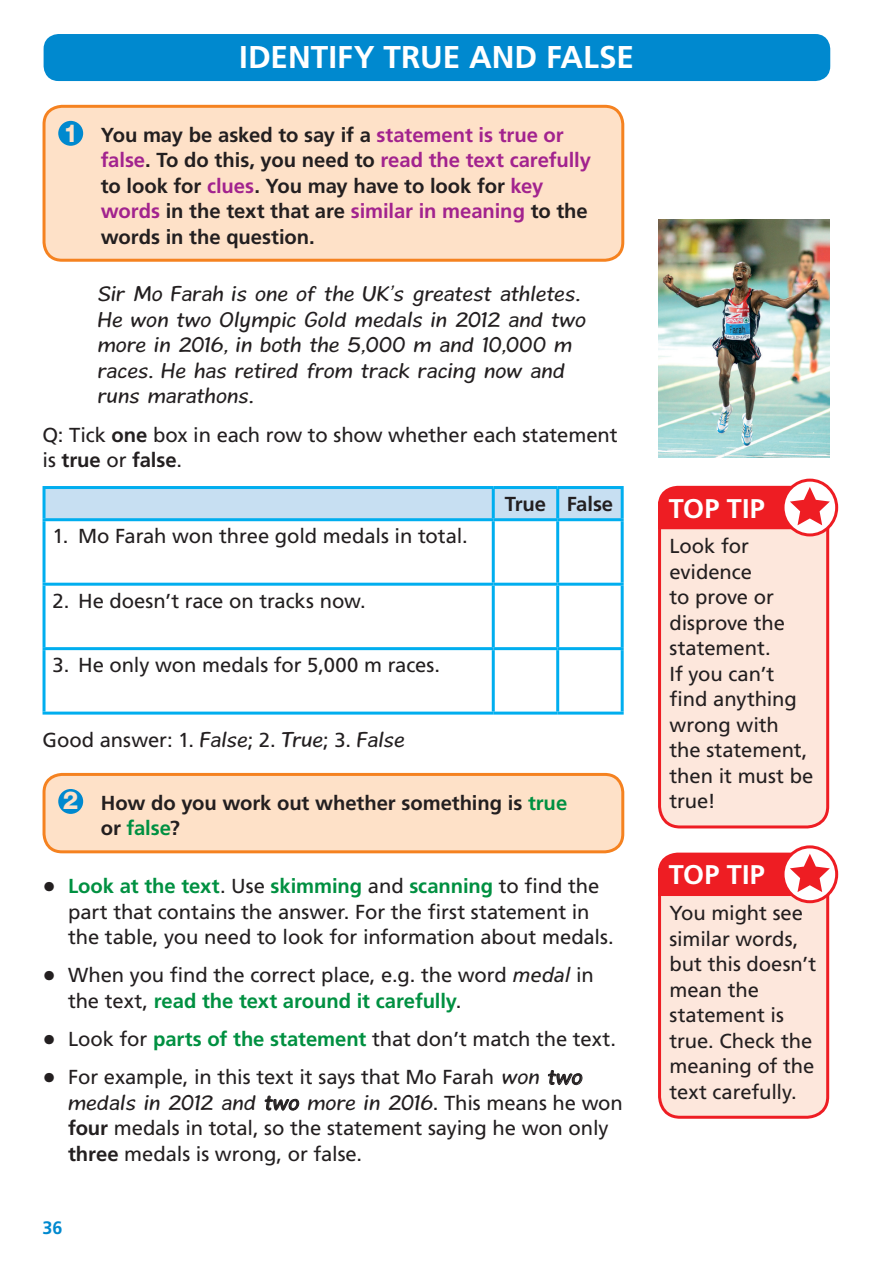
<style>
.page{position:relative;width:893px;height:1263px;background:#fff}
.page>*{position:absolute;margin:0;border:0;box-sizing:border-box;transform-origin:0 0}
.t1{font:700 31.5px "Frutiger LT Std";color:#fff}
.t2{font:700 27px "Frutiger LT Std";letter-spacing:.005em;color:#fff}
.t3{font:26.25px/25.5px "Stripwriter";letter-spacing:-.005em;color:#231f20}
.t4{font:800 24.75px "Helvetica Neue LT Std";color:#fee1c8;scale:.89 1}
.t5{font:800 24.75px "Helvetica Neue LT Std";color:#fee1c8}
.t6{font:20.25px/25.5px "Frutiger LT Std";letter-spacing:-.005em;color:#231f20}
.t7{font:700 20.25px/25.5px "Frutiger LT Std";letter-spacing:-.005em;color:#231f20}
.t8{font:700 18px "Frutiger LT Std";color:#0089cf}
.s1{color:#a2238e}
.s2{font-weight:700}
.s3{font-family:"Stripwriter";font-size:26.25px}
.s4{color:#009041}
.s5{font-size:27px}
.s6{font-weight:700;color:#009041}
.s7{font-style:italic}
.s8{font-family:"Frutiger LT Std";font-size:20.25px}
</style>
<div class="page">
<div style="left:46px;top:36px;width:782px;height:43px;background:#0089cf;border-radius:13px"></div>
<div style="left:44px;top:34px;width:786px;height:47px;border:4px solid #0089cf;border-radius:13px"></div>
<div style="left:44px;top:106px;width:579px;height:154px;background:#fee1c8;border-radius:18px"></div>
<div style="left:43px;top:105px;width:581px;height:157px;border:3px solid #f58220;border-radius:18px"></div>
<div style="left:58px;top:121px;width:25px;height:25px;background:#0089cf;border-radius:50%"></div>
<div style="left:46px;top:489px;width:575px;height:29px;background:#c7dff2"></div>
<hr style="left:492px;top:489px;width:3px;height:29px;background:#00aeef">
<hr style="left:556px;top:489px;width:3px;height:29px;background:#00aeef">
<hr style="left:492px;top:521px;width:3px;height:62px;background:#00aeef">
<hr style="left:556px;top:521px;width:3px;height:62px;background:#00aeef">
<hr style="left:43px;top:583px;width:450px;height:3px;background:#00aeef">
<hr style="left:493px;top:583px;width:65px;height:3px;background:#00aeef">
<hr style="left:492px;top:586px;width:3px;height:61px;background:#00aeef">
<hr style="left:558px;top:583px;width:66px;height:3px;background:#00aeef">
<hr style="left:556px;top:586px;width:3px;height:61px;background:#00aeef">
<hr style="left:43px;top:647px;width:450px;height:3px;background:#00aeef">
<hr style="left:493px;top:647px;width:65px;height:3px;background:#00aeef">
<hr style="left:492px;top:650px;width:3px;height:62px;background:#00aeef">
<hr style="left:558px;top:647px;width:66px;height:3px;background:#00aeef">
<hr style="left:556px;top:650px;width:3px;height:62px;background:#00aeef">
<hr style="left:43px;top:486px;width:450px;height:3px;background:#00aeef">
<hr style="left:43px;top:489px;width:3px;height:29px;background:#00aeef">
<hr style="left:493px;top:486px;width:65px;height:3px;background:#00aeef">
<hr style="left:558px;top:486px;width:66px;height:3px;background:#00aeef">
<hr style="left:621px;top:489px;width:3px;height:29px;background:#00aeef">
<hr style="left:43px;top:518px;width:450px;height:3px;background:#00aeef">
<hr style="left:43px;top:521px;width:3px;height:62px;background:#00aeef">
<hr style="left:493px;top:518px;width:65px;height:3px;background:#00aeef">
<hr style="left:558px;top:518px;width:66px;height:3px;background:#00aeef">
<hr style="left:621px;top:521px;width:3px;height:62px;background:#00aeef">
<hr style="left:43px;top:586px;width:3px;height:61px;background:#00aeef">
<hr style="left:621px;top:586px;width:3px;height:61px;background:#00aeef">
<hr style="left:43px;top:650px;width:3px;height:62px;background:#00aeef">
<hr style="left:621px;top:650px;width:3px;height:62px;background:#00aeef">
<hr style="left:43px;top:712px;width:450px;height:3px;background:#00aeef">
<hr style="left:493px;top:712px;width:65px;height:3px;background:#00aeef">
<hr style="left:558px;top:712px;width:66px;height:3px;background:#00aeef">
<div style="left:44px;top:774px;width:579px;height:78px;background:#fee1c8;border-radius:18px"></div>
<div style="left:43px;top:773px;width:581px;height:80px;border:3px solid #f58220;border-radius:18px"></div>
<div style="left:58px;top:789px;width:25px;height:25px;background:#0089cf;border-radius:50%"></div>
<svg style="left:548px;top:1070px;width:34px;height:15px"></svg>
<svg style="left:265px;top:1095px;width:34px;height:16px"></svg>
<svg style="left:658px;top:525px;width:173px;height:304px"></svg>
<svg style="left:783px;top:480px;width:54px;height:55px"></svg>
<div style="left:781px;top:479px;width:57px;height:57px;border:3px solid #ee1d23;border-radius:50%"></div>
<svg style="left:658px;top:486px;width:172px;height:43px"></svg>
<svg style="left:783px;top:847px;width:54px;height:55px"></svg>
<div style="left:781px;top:845px;width:57px;height:58px;border:3px solid #ee1d23;border-radius:50%"></div>
<svg style="left:658px;top:853px;width:173px;height:266px"></svg>
<img style="left:658px;top:219px;width:171px;height:239px">
<p class="t4" style="left:64px;top:118px;width:17px">1</p>
<h1 class="t1" style="left:239px;top:38px;width:396px">IDENTIFY TRUE AND FALSE</h1>
<p class="t7" style="left:101px;top:122px;width:492px">You may be asked to say if a <span class="s1">statement is true or false</span>. To do this, you need to <span class="s1">read the text carefully </span>to look for <span class="s1">clues</span>. You may have to look for <span class="s1">key words</span> in the text that are <span class="s1">similar in meaning</span> to the words in the question.</p>
<p class="t3" style="left:98px;top:281px;width:490px">Sir Mo Farah is one of the UK’s greatest athletes.<br>He won two Olympic Gold medals in 2012 and two more in 2016, in both the 5,000 m and 10,000 m races. He has retired from track racing now and runs marathons.</p>
<p class="t6" style="left:43px;top:422px;width:577px">Q: Tick <span class="s2">one</span> box in each row to show whether each statement is <span class="s2">true</span> or <span class="s2">false</span>.</p>
<p class="t7" style="left:505px;top:491px;width:110px">True False</p>
<p class="t6" style="left:53px;top:524px;width:417px">1. Mo Farah won three gold medals in total.</p>
<p class="t6" style="left:53px;top:588px;width:315px">2. He doesn’t race on tracks now.</p>
<p class="t6" style="left:53px;top:653px;width:389px">3. He only won medals for 5,000 m races.</p>
<p class="t6" style="left:43px;top:727px;width:364px">Good answer: 1. <span class="s3">False</span>; 2. <span class="s3">True</span>; 3. <span class="s3">False</span></p>
<p class="t5" style="left:63px;top:786px;width:17px">2</p>
<p class="t7" style="left:101px;top:790px;width:468px">How do you work out whether something is <span class="s4">true </span>or <span class="s4">false</span>?</p>
<p class="t6" style="left:68px;top:873px;width:547px;text-indent:-26px"><span class="s5">•</span> <span class="s6">Look at the text</span>. Use <span class="s6">skimming</span> and <span class="s6">scanning</span> to find the part that contains the answer. For the first statement in the table, you need to look for information about medals.</p>
<p class="t6" style="left:68px;top:963px;width:527px;text-indent:-26px"><span class="s5">•</span> When you find the correct place, e.g. the word <span class="s7">medal</span> in the text, <span class="s6">read the text around it carefully</span>.</p>
<p class="t6" style="left:43px;top:1026px;width:575px"><span class="s5">•</span> Look for <span class="s6">parts of the statement</span> that don’t match the text.</p>
<p class="t6" style="left:43px;top:1065px;width:542px"><span class="s5">•</span> For example, in this text it says that Mo Farah <span class="s3">won two</span></p>
<p class="t3" style="left:68px;top:1090px;width:556px">medals in 2012 and two more in 2016<span class="s8">. This means he won</span></p>
<p class="t6" style="left:68px;top:1116px;width:542px"><span class="s2">four</span> medals in total, so the statement saying he won only <span class="s2">three</span> medals is wrong, or false.</p>
<p class="t8" style="left:43px;top:1217px;width:22px">36</p>
<h2 class="t2" style="left:669px;top:492px;width:98px">TOP TIP</h2>
<p class="t6" style="left:669px;top:534px;width:145px">Look for evidence<br>to prove or disprove the statement.<br>If you can’t find anything wrong with the statement, then it must be true!</p>
<h2 class="t2" style="left:669px;top:859px;width:98px">TOP TIP</h2>
<p class="t6" style="left:669px;top:900px;width:148px">You might see similar words, but this doesn’t mean the statement is true. Check the meaning of the text carefully.</p>
</div>
